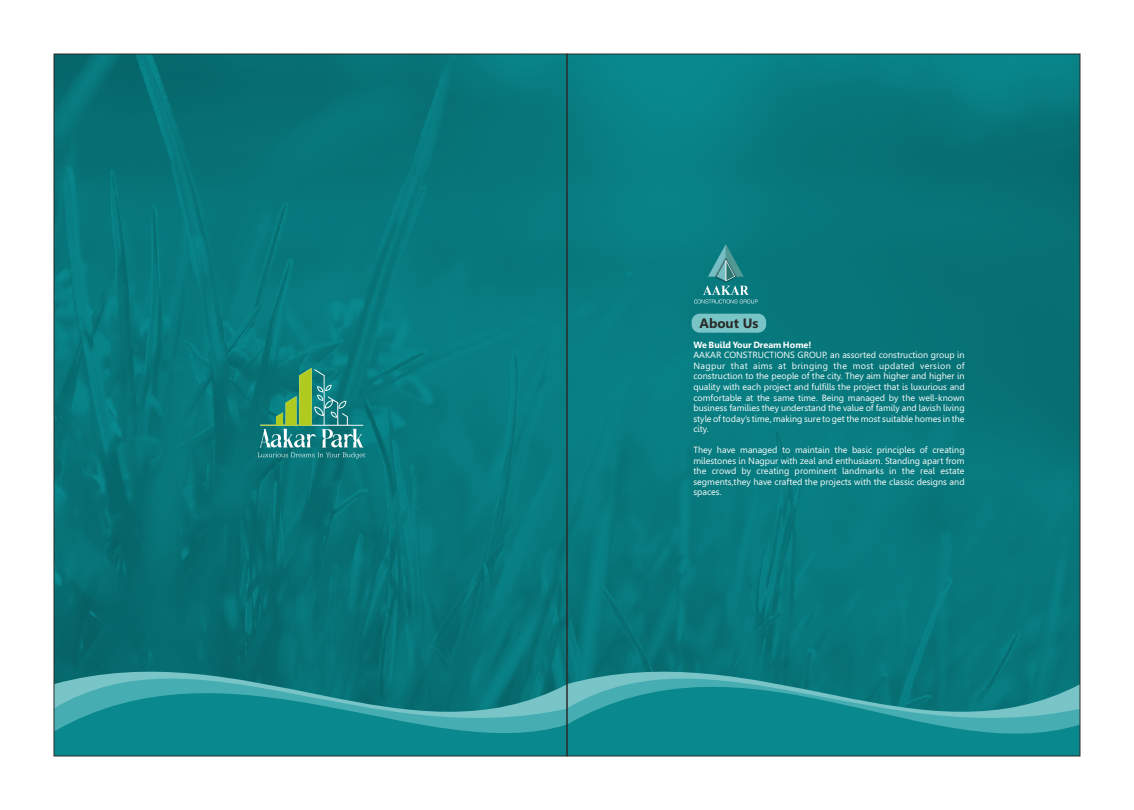
<style>
.page{position:relative;width:1134px;height:810px;background:#fff}
.page>*{position:absolute;margin:0;border:0;box-sizing:border-box;transform-origin:0 0}
.t1{font:700 13.5px "Gisha";color:#2b2a29}
.t2{font:9px/10.6px "Gisha";color:#fefefe;text-align:justify}
.t3{font:700 9px "Gisha";color:#fefefe}
</style>
<div class="page">
<img style="left:56px;top:56px;width:1022px;height:564px">
<svg style="left:694px;top:244px;width:64px;height:59px"></svg>
<div style="left:692px;top:314px;width:74px;height:19px;background:#78c4c7;border-radius:8px"></div>
<svg style="left:257px;top:368px;width:108px;height:91px"></svg>
<svg style="left:54px;top:620px;width:1026px;height:137px"></svg>
<h1 class="t1" style="left:700px;top:318px;width:60px">About Us</h1>
<p class="t3" style="left:693px;top:341px;width:119px">We Build Your Dream Home!</p>
<p class="t2" style="left:693px;top:351px;width:273px">AAKAR CONSTRUCTIONS GROUP, an assorted construction group in Nagpur that aims at bringing the most updated version of construction to the people of the city. They aim higher and higher in quality with each project and fulfills the project that is luxurious and comfortable at the same time. Being managed by the well-known business families they understand the value of family and lavish living style of today’s time, making sure to get the most suitable homes in the city.</p>
<p class="t2" style="left:693px;top:446px;width:273px">They have managed to maintain the basic principles of creating milestones in Nagpur with zeal and enthusiasm. Standing apart from the crowd by creating prominent landmarks in the real estate segments,they have crafted the projects with the classic designs and spaces.</p>
</div>
